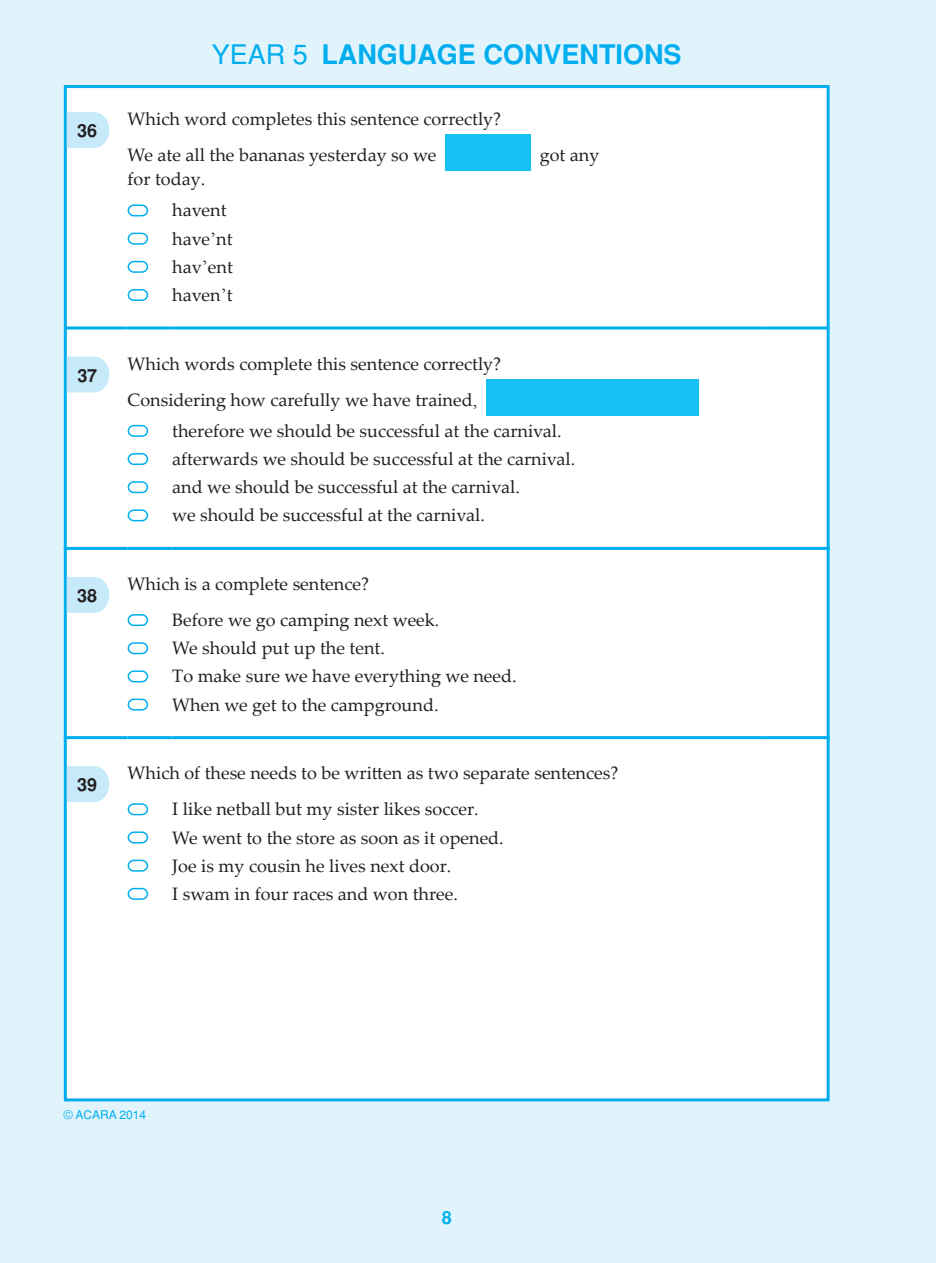
<style>
.page{position:relative;width:936px;height:1263px;background:#fff}
.page>*{position:absolute;margin:0;border:0;box-sizing:border-box;transform-origin:0 0}
.t1{font:700 27px "Helvetica";color:#00aeef}
.t2{font:18px/28.2px "Palatino Linotype";color:#231f20}
.t3{font:700 18px "Helvetica";letter-spacing:.01em;color:#231f20}
.t4{font:700 18px "Helvetica";color:#00aeef}
.t5{font:12px "Helvetica";color:#00aeef}
.s1{font-weight:400}
.s2{font-family:"Times New Roman"}
</style>
<div class="page">
<div style="left:0;top:0;width:935px;height:1263px;background:#e1f4fc"></div>
<hr style="left:935px;top:0;width:1px;height:1263px;background:#e1f4fc">
<div style="left:64px;top:85px;width:765px;height:1016px;background:#fff;border:3px solid #00aeef"></div>
<hr style="left:64px;top:326px;width:64px;height:3px;background:#00aeef">
<hr style="left:128px;top:326px;width:44px;height:3px;background:#00aeef">
<hr style="left:172px;top:326px;width:593px;height:3px;background:#00aeef">
<hr style="left:765px;top:326px;width:64px;height:3px;background:#00aeef">
<svg style="left:67px;top:112px;width:42px;height:36px"></svg>
<div style="left:445px;top:135px;width:85px;height:36px;background:#15c0f2"></div>
<div style="left:128px;top:204px;width:20px;height:12px;border:2px solid #00aeef;border-radius:5px"></div>
<div style="left:128px;top:233px;width:20px;height:12px;border:2px solid #00aeef;border-radius:5px"></div>
<div style="left:128px;top:261px;width:20px;height:12px;border:2px solid #00aeef;border-radius:5px"></div>
<div style="left:128px;top:289px;width:20px;height:12px;border:2px solid #00aeef;border-radius:5px"></div>
<hr style="left:64px;top:547px;width:64px;height:3px;background:#00aeef">
<hr style="left:128px;top:547px;width:44px;height:3px;background:#00aeef">
<hr style="left:172px;top:547px;width:593px;height:3px;background:#00aeef">
<hr style="left:765px;top:547px;width:64px;height:3px;background:#00aeef">
<svg style="left:67px;top:356px;width:42px;height:36px"></svg>
<div style="left:486px;top:379px;width:213px;height:36px;background:#15c0f2"></div>
<div style="left:128px;top:425px;width:20px;height:12px;border:2px solid #00aeef;border-radius:5px"></div>
<div style="left:128px;top:453px;width:20px;height:12px;border:2px solid #00aeef;border-radius:5px"></div>
<div style="left:128px;top:481px;width:20px;height:12px;border:2px solid #00aeef;border-radius:5px"></div>
<div style="left:128px;top:509px;width:20px;height:12px;border:2px solid #00aeef;border-radius:5px"></div>
<hr style="left:64px;top:736px;width:64px;height:3px;background:#00aeef">
<hr style="left:128px;top:736px;width:44px;height:3px;background:#00aeef">
<hr style="left:172px;top:736px;width:593px;height:3px;background:#00aeef">
<hr style="left:765px;top:736px;width:64px;height:3px;background:#00aeef">
<svg style="left:67px;top:577px;width:42px;height:36px"></svg>
<div style="left:128px;top:614px;width:20px;height:12px;border:2px solid #00aeef;border-radius:5px"></div>
<div style="left:128px;top:642px;width:20px;height:12px;border:2px solid #00aeef;border-radius:5px"></div>
<div style="left:128px;top:670px;width:20px;height:12px;border:2px solid #00aeef;border-radius:5px"></div>
<div style="left:128px;top:699px;width:20px;height:12px;border:2px solid #00aeef;border-radius:5px"></div>
<svg style="left:67px;top:766px;width:42px;height:36px"></svg>
<div style="left:128px;top:803px;width:20px;height:12px;border:2px solid #00aeef;border-radius:5px"></div>
<div style="left:128px;top:831px;width:20px;height:12px;border:2px solid #00aeef;border-radius:5px"></div>
<div style="left:128px;top:860px;width:20px;height:12px;border:2px solid #00aeef;border-radius:5px"></div>
<div style="left:128px;top:888px;width:20px;height:12px;border:2px solid #00aeef;border-radius:5px"></div>
<h1 class="t1" style="left:212px;top:39px;width:471px"><span class="s1">YEAR 5</span> LANGUAGE CONVENTIONS</h1>
<p class="t3" style="left:77px;top:120px;width:22px">36</p>
<p class="t2" style="left:128px;top:100px;width:375px;line-height:36px">Which word completes this sentence correctly?<br>We ate all the bananas yesterday so we</p>
<p class="t2" style="left:172px;top:163px;width:56px;line-height:31.2px;text-indent:-45px">for today. havent</p>
<p class="t2" style="left:172px;top:224px;width:62px;text-align:justify">have<span class="s2">’</span>nt hav<span class="s2">’</span>ent haven<span class="s2">’</span>t</p>
<p class="t2" style="left:539px;top:140px;width:61px">got any</p>
<p class="t3" style="left:77px;top:365px;width:21px">37</p>
<p class="t2" style="left:128px;top:345px;width:375px;line-height:36px">Which words complete this sentence correctly?<br>Considering how carefully we have trained<span class="s2">,</span></p>
<p class="t2" style="left:172px;top:416px;width:404px">therefore we should be successful at the carnival. afterwards we should be successful at the carnival. and we should be successful at the carnival.<br>we should be successful at the carnival.</p>
<p class="t3" style="left:77px;top:585px;width:22px">38</p>
<p class="t2" style="left:172px;top:565px;width:268px;line-height:36px;text-indent:-45px">Which is a complete sentence?<br>Before we go camping next week.</p>
<p class="t2" style="left:172px;top:633px;width:346px">We should put up the tent.<br>To make sure we have everything we need.<br>When we get to the campground.</p>
<p class="t3" style="left:77px;top:774px;width:22px">39</p>
<p class="t2" style="left:172px;top:754px;width:447px;line-height:36px;text-indent:-45px">Which of these needs to be written as two separate sentences?<br>I like netball but my sister likes soccer.</p>
<p class="t2" style="left:172px;top:822px;width:333px">We went to the store as soon as it opened.<br>Joe is my cousin he lives next door.<br>I swam in four races and won three.</p>
<p class="t5" style="left:64px;top:1108px;width:84px">© ACARA 2014</p>
<p class="t4" style="left:441px;top:1207px;width:12px">8</p>
</div>
